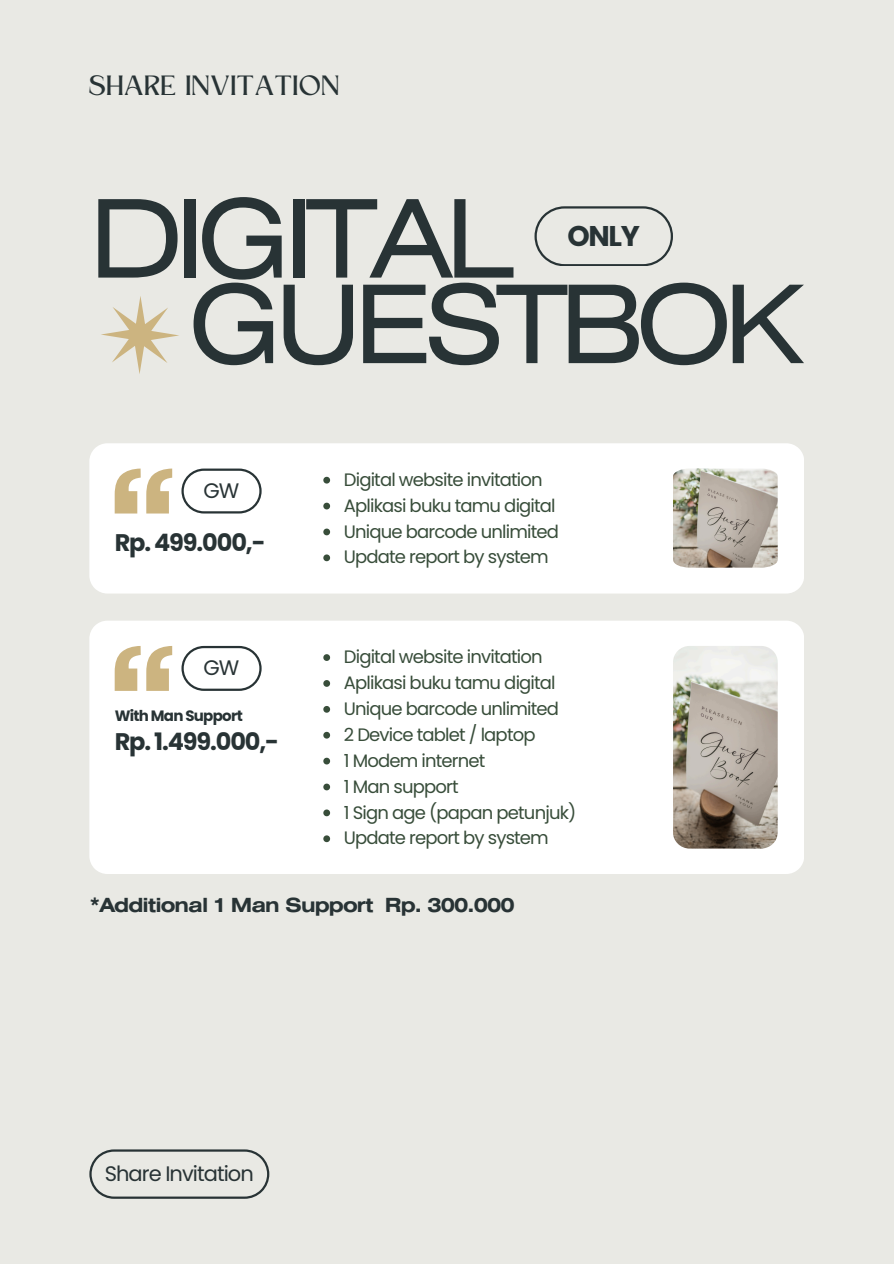
<style>
.page{position:relative;width:894px;height:1264px;background:#fff}
.page>*{position:absolute;margin:0;border:0;box-sizing:border-box;transform-origin:0 0}
.t1{font:108px "Helios Ext";letter-spacing:-.07em;color:#283335}
.t2{font:700 28.5px "Poppins";color:#283335}
.t3{font:25.95px "Kingred Serif";color:#283335}
.t4{font:700 24px "Poppins";letter-spacing:-.045em;color:#283335}
.t5{font:21px "Poppins";letter-spacing:-.045em;color:#283335}
.t6{font:700 19.5px "Helios Ext";letter-spacing:-.045em;color:#283335}
.t7{font:18px "Poppins";letter-spacing:-.045em;color:#384d3a}
.t8{font:700 15px "Poppins";letter-spacing:-.045em;color:#283335}
</style>
<div class="page">
<div style="left:0;top:0;width:893px;height:1263px;background:#e9e9e4"></div>
<svg style="left:89px;top:1149px;width:180px;height:49px"></svg>
<svg style="left:534px;top:206px;width:138px;height:60px"></svg>
<div style="left:89px;top:443px;width:714px;height:150px;background:#fff"></div>
<svg style="left:115px;top:468px;width:57px;height:45px;background:#decead"></svg>
<svg style="left:181px;top:468px;width:80px;height:45px;background:#e4e6e6"></svg>
<img style="left:672px;top:468px;width:105px;height:99px">
<svg style="left:323px;top:477px;width:7px;height:6px"></svg>
<svg style="left:323px;top:502px;width:7px;height:7px"></svg>
<svg style="left:323px;top:528px;width:7px;height:7px"></svg>
<svg style="left:323px;top:554px;width:7px;height:7px"></svg>
<div style="left:89px;top:621px;width:714px;height:253px;background:#fff"></div>
<svg style="left:115px;top:646px;width:57px;height:45px;background:#ddceac"></svg>
<svg style="left:181px;top:646px;width:80px;height:45px;background:#e3e5e5"></svg>
<img style="left:672px;top:646px;width:105px;height:202px;border-radius:16px">
<svg style="left:323px;top:654px;width:7px;height:7px"></svg>
<svg style="left:323px;top:680px;width:7px;height:6px"></svg>
<svg style="left:323px;top:706px;width:7px;height:6px"></svg>
<svg style="left:323px;top:731px;width:7px;height:7px"></svg>
<svg style="left:323px;top:757px;width:7px;height:7px"></svg>
<svg style="left:323px;top:783px;width:7px;height:7px"></svg>
<svg style="left:323px;top:809px;width:7px;height:7px"></svg>
<svg style="left:323px;top:835px;width:7px;height:7px"></svg>
<svg style="left:101px;top:296px;width:78px;height:78px"></svg>
<p class="t3" style="left:89px;top:75px;width:253px">SHARE INVITATION</p>
<h1 class="t1" style="left:89px;top:199px;width:427px">DIGITAL</h1>
<h1 class="t2" style="left:567px;top:216px;width:74px">ONLY</h1>
<h3 class="t1" style="left:189px;top:285px;width:616px">GUESTBOK</h3>
<p class="t5" style="left:203px;top:476px;width:37px">GW</p>
<h5 class="t7" style="left:344px;top:467px;width:200px">Digital website invitation</h5>
<p class="t7" style="left:344px;top:493px;width:213px">Aplikasi buku tamu digital</p>
<p class="t7" style="left:344px;top:518px;width:217px">Unique barcode unlimited</p>
<p class="t7" style="left:344px;top:544px;width:206px">Update report by system</p>
<p class="t4" style="left:115px;top:526px;width:152px">Rp. 499.000,-</p>
<p class="t5" style="left:203px;top:653px;width:37px">GW</p>
<p class="t7" style="left:344px;top:644px;width:200px">Digital website invitation</p>
<h5 class="t7" style="left:344px;top:670px;width:213px">Aplikasi buku tamu digital</h5>
<p class="t7" style="left:344px;top:696px;width:217px">Unique barcode unlimited</p>
<p class="t7" style="left:344px;top:722px;width:193px">2 Device tablet / laptop</p>
<p class="t7" style="left:344px;top:747px;width:143px">1 Modem internet</p>
<p class="t7" style="left:344px;top:773px;width:116px">1 Man support</p>
<p class="t7" style="left:344px;top:799px;width:234px">1 Sign age (papan petunjuk)</p>
<p class="t7" style="left:344px;top:825px;width:206px">Update report by system</p>
<p class="t8" style="left:115px;top:705px;width:130px">With Man Support</p>
<p class="t4" style="left:115px;top:725px;width:166px">Rp. 1.499.000,-</p>
<p class="t6" style="left:89px;top:898px;width:427px">*Additional 1 Man Support Rp. 300.000</p>
<h2 class="t5" style="left:105px;top:1158px;width:150px">Share Invitation</h2>
</div>
